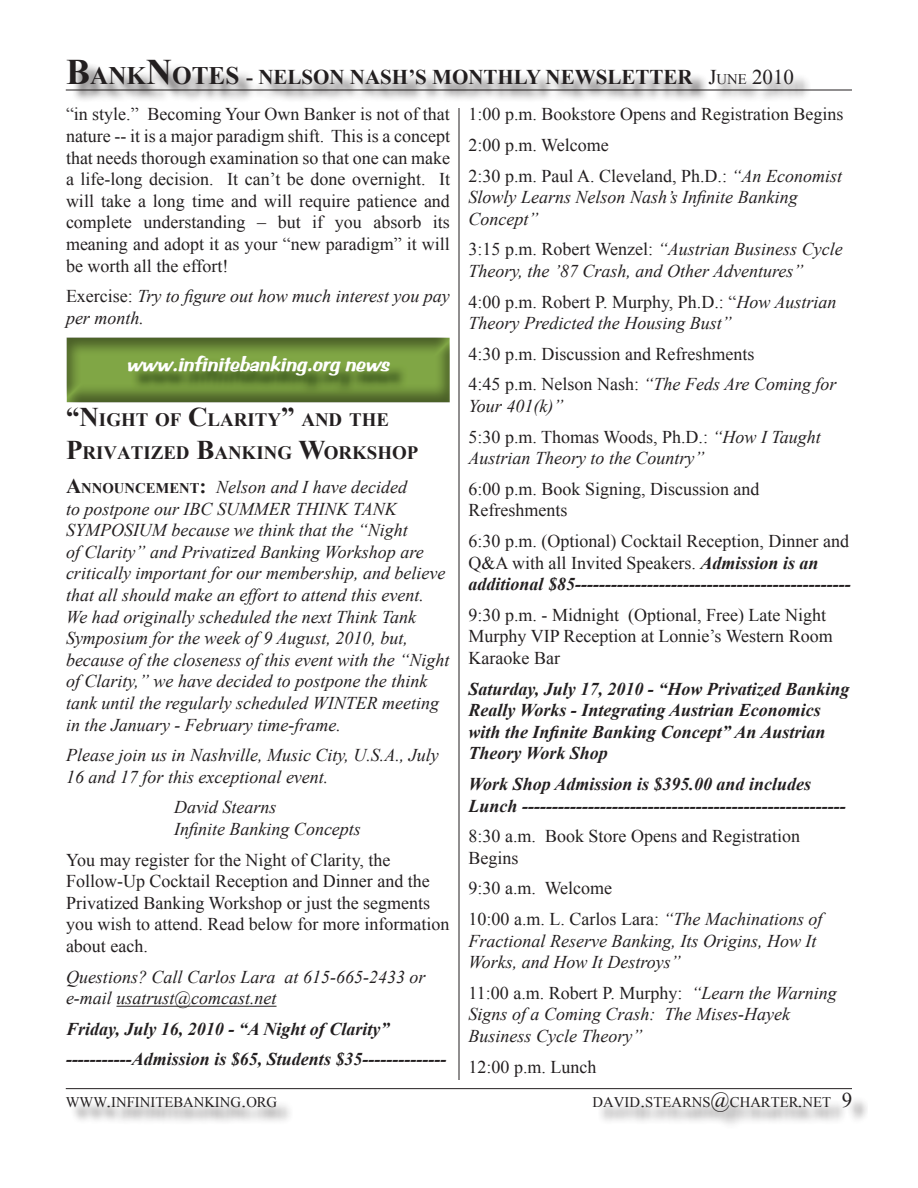
<style>
.page{position:relative;width:918px;height:1188px;background:#fff}
.page>*{position:absolute;margin:0;border:0;box-sizing:border-box;transform-origin:0 0}
.t1{font:700 25.2px "Times New Roman";color:#231f20}
.t2{font:italic 21px "BRADDON Bold";color:#fff}
.t3{font:700 21px "Times New Roman";color:#231f20}
.t4{font:21px "Times New Roman";color:#231f20}
.t5{font:700 18.9px/32.4px "Times New Roman";color:#231f20}
.t6{font:italic 18px/21.6px "Times New Roman";color:#231f20}
.t7{font:18px/21.6px "Times New Roman";color:#231f20}
.t8{font:italic 700 18px/21.6px "Times New Roman";color:#231f20}
.t9{font:14.7px "Times New Roman";color:#231f20}
.s1{font-size:36px}
.s2{font-size:21px}
.s3{font-size:14.7px}
.s4{font-style:normal}
.s5{font-size:27px}
.s6{font-weight:700;font-style:normal;font-size:21px}
.s7{font-weight:700;font-style:normal;font-size:14.7px}
.s8{font-style:italic}
.s9{font-weight:400;font-style:normal}
</style>
<div class="page">
<div style="left:69px;top:62px;width:741px;height:41px;background:#231f20;opacity:.75"></div>
<div style="left:68px;top:1095px;width:800px;height:34px;background:#231f20;opacity:.75"></div>
<hr style="left:459px;top:108px;width:1px;height:972px;background:#231f20">
<hr style="left:66px;top:90px;width:786px;height:1px;background:#231f20">
<hr style="left:66px;top:1088px;width:786px;height:1px;background:#231f20">
<hr style="left:116px;top:1006px;width:161px;height:1px;background:#231f20">
<div style="left:63px;top:337px;width:402px;height:71px;background:#231f20;opacity:.5"></div>
<h1 class="t1" style="left:66px;top:58px;width:251px"><span class="s1">B</span>ANK<span class="s1">N</span>OTES <span class="s2">- NELSON</span></h1>
<p class="t3" style="left:350px;top:62px;width:15px">NAS</p>
<p class="t3" style="left:392px;top:62px;width:76px">H’S MONT</p>
<p class="t3" style="left:498px;top:62px;width:140px">HLY NEWSLETTER</p>
<p class="t4" style="left:708px;top:63px;width:87px">J<span class="s3">UNE</span> 2010</p>
<p class="t7" style="left:66px;top:103px;width:386px;text-align:justify">“in style.” Becoming Your Own Banker is not of that nature -- it is a major paradigm shift. This is a concept that needs thorough examination so that one can make a life-long decision. It can’t be done overnight. It will take a long time and will require patience and complete understanding – but if you absorb its meaning and adopt it as your “new paradigm” it will be worth all the effort!</p>
<p class="t6" style="left:66px;top:285px;width:385px"><span class="s4">Exercise:</span> Try to figure out how much interest you pay per month.</p>
<p class="t2" style="left:127px;top:352px;width:264px">www.infinitebanking.org news</p>
<p class="t5" style="left:66px;top:403px;width:354px"><span class="s5">“N</span>IGHT OF <span class="s5">C</span>LARITY<span class="s5">”</span> AND THE<br><span class="s5">P</span>RIVATIZED <span class="s5">B</span>ANKING <span class="s5">W</span>ORKSHOP</p>
<p class="t6" style="left:66px;top:476px;width:385px"><span class="s6">A</span><span class="s7">NNOUNCEMENT</span><span class="s6">:</span> Nelson and I have decided<br>to postpone our IBC SUMMER THINK TANK SYMPOSIUM because we think that the “Night<br>of Clarity” and Privatized Banking Workshop are critically important for our membership, and believe that all should make an effort to attend this event.<br>We had originally scheduled the next Think Tank Symposium for the week of 9 August, 2010, but, because of the closeness of this event with the “Night of Clarity,” we have decided to postpone the think tank until the regularly scheduled WINTER meeting in the January - February time-frame.</p>
<p class="t6" style="left:66px;top:744px;width:374px">Please join us in Nashville, Music City, U.S.A., July<br>16 and 17 for this exceptional event.</p>
<p class="t6" style="left:174px;top:796px;width:188px">David Stearns<br>Infinite Banking Concepts</p>
<p class="t7" style="left:66px;top:849px;width:385px">You may register for the Night of Clarity, the Follow-Up Cocktail Reception and Dinner and the Privatized Banking Workshop or just the segments you wish to attend. Read below for more information about each.</p>
<p class="t6" style="left:66px;top:965px;width:361px">Questions? Call Carlos Lara at 615-665-2433 or e-mail usatrust@comcast.net</p>
<p class="t8" style="left:66px;top:1013px;width:382px;line-height:30.6px">Friday, July 16, 2010 - “A Night of Clarity” -----------Admission is $65, Students $35--------------</p>
<p class="t7" style="left:469px;top:99px;width:376px;line-height:30.6px">1:00 p.m. Bookstore Opens and Registration Begins<br>2:00 p.m. Welcome<br>2:30 p.m. Paul A. Cleveland, Ph.D.: <span class="s8">“An Economist</span></p>
<p class="t6" style="left:469px;top:186px;width:331px">Slowly Learns Nelson Nash’s Infinite Banking<br>Concept”</p>
<p class="t6" style="left:469px;top:238px;width:376px"><span class="s4">3:15 p.m. Robert Wenzel:</span> “Austrian Business Cycle<br>Theory, the ’87 Crash, and Other Adventures”</p>
<p class="t6" style="left:469px;top:290px;width:370px"><span class="s4">4:00 p.m. Robert P. Murphy, Ph.D.: “</span>How Austrian<br>Theory Predicted the Housing Bust”</p>
<p class="t7" style="left:469px;top:338px;width:370px;line-height:30.6px">4:30 p.m. Discussion and Refreshments<br>4:45 p.m. Nelson Nash: <span class="s8">“The Feds Are Coming for</span></p>
<p class="t7" style="left:469px;top:390px;width:354px;line-height:30.6px"><span class="s8">Your 401(k)”<br></span>5:30 p.m. Thomas Woods, Ph.D.: <span class="s8">“How I Taught</span></p>
<p class="t6" style="left:469px;top:447px;width:238px">Austrian Theory to the Country”</p>
<p class="t7" style="left:469px;top:478px;width:293px">6:00 p.m. Book Signing, Discussion and<br>Refreshments</p>
<p class="t8" style="left:469px;top:530px;width:384px"><span class="s9">6:30 p.m. (Optional) Cocktail Reception, Dinner and<br>Q&amp;A with all Invited Speakers.</span> Admission is an additional $85----------------------------------------------</p>
<p class="t7" style="left:469px;top:604px;width:366px">9:30 p.m. - Midnight (Optional, Free) Late Night<br>Murphy VIP Reception at Lonnie’s Western Room<br>Karaoke Bar</p>
<p class="t8" style="left:469px;top:677px;width:382px">Saturday, July 17, 2010 - “How Privatized Banking Really Works - Integrating Austrian Economics with the Infinite Banking Concept” An Austrian Theory Work Shop</p>
<p class="t8" style="left:469px;top:773px;width:379px">Work Shop Admission is $395.00 and includes<br>Lunch ------------------------------------------------------</p>
<p class="t7" style="left:469px;top:825px;width:333px">8:30 a.m. Book Store Opens and Registration<br>Begins</p>
<p class="t7" style="left:469px;top:873px;width:355px;line-height:30.6px">9:30 a.m. Welcome<br>10:00 a.m. L. Carlos Lara: <span class="s8">“The Machinations of</span></p>
<p class="t6" style="left:469px;top:929px;width:349px">Fractional Reserve Banking, Its Origins, How It<br>Works, and How It Destroys”</p>
<p class="t6" style="left:469px;top:982px;width:370px"><span class="s4">11:00 a.m. Robert P. Murphy:</span> “Learn the Warning<br>Signs of a Coming Crash: The Mises-Hayek<br>Business Cycle Theory”</p>
<p class="t7" style="left:469px;top:1056px;width:129px">12:00 p.m. Lunch</p>
<p class="t9" style="left:66px;top:1093px;width:213px">WWW<span class="s2">.</span>INFINITEBANKING<span class="s2">.</span>ORG</p>
<p class="t9" style="left:593px;top:1093px;width:261px">DAVID<span class="s2">.</span>STEARNS<span class="s2">@</span>CHARTER<span class="s2">.</span>NET <span class="s2">9</span></p>
</div>
